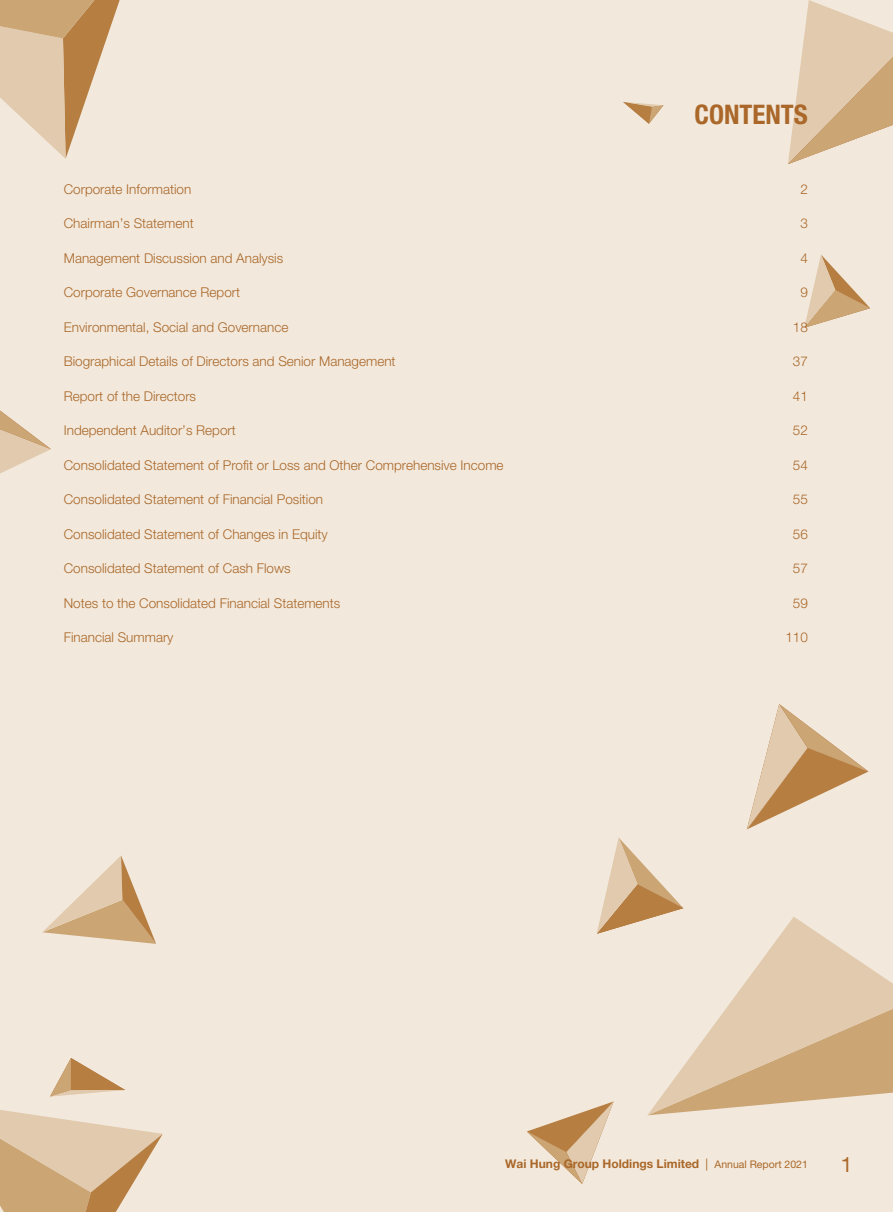
<style>
.page{position:relative;width:893px;height:1212px;background:#f2e9dc}
.page>*{position:absolute;margin:0;border:0;box-sizing:border-box;transform-origin:0 0}
.t1{font:700 condensed 27px "Helvetica Neue LT Std";color:#aa6729}
.t2{font:21px "Helvetica Neue LT Std";color:#aa6729}
.t3{font:300 13.5px "Helvetica Neue LT Std";color:#aa6729}
.t4{font:700 12px "Helvetica Neue LT Std";color:#aa6729}
.s1{font-weight:400}
.s2{font-weight:400;font-size:10.5px}
</style>
<div class="page">
<svg style="left:788px;top:0;width:105px;height:164px"></svg>
<svg style="left:623px;top:102px;width:40px;height:22px"></svg>
<svg style="left:50px;top:1058px;width:75px;height:38px"></svg>
<svg style="left:0;top:0;width:120px;height:159px"></svg>
<svg style="left:648px;top:917px;width:245px;height:198px"></svg>
<svg style="left:747px;top:704px;width:121px;height:125px"></svg>
<svg style="left:0;top:410px;width:51px;height:64px"></svg>
<svg style="left:527px;top:1101px;width:87px;height:83px"></svg>
<svg style="left:0;top:1110px;width:163px;height:102px"></svg>
<svg style="left:804px;top:254px;width:66px;height:74px"></svg>
<svg style="left:597px;top:837px;width:86px;height:97px"></svg>
<svg style="left:42px;top:856px;width:114px;height:88px"></svg>
<h1 class="t1" style="left:694px;top:99px;width:115px">CONTENTS</h1>
<p class="t3" style="left:64px;top:180px;width:129px">Corporate Information</p>
<p class="t3" style="left:800px;top:180px;width:9px">2</p>
<p class="t3" style="left:64px;top:215px;width:132px">Chairman’s Statement</p>
<p class="t3" style="left:800px;top:215px;width:9px">3</p>
<p class="t3" style="left:64px;top:249px;width:221px">Management Discussion and Analysis</p>
<p class="t3" style="left:800px;top:249px;width:9px">4</p>
<p class="t3" style="left:64px;top:284px;width:178px">Corporate Governance Report</p>
<p class="t3" style="left:800px;top:284px;width:9px">9</p>
<p class="t3" style="left:64px;top:319px;width:226px">Environmental, Social and Governance</p>
<p class="t3" style="left:793px;top:319px;width:17px">18</p>
<p class="t3" style="left:64px;top:353px;width:333px">Biographical Details of Directors and Senior Management</p>
<p class="t3" style="left:793px;top:353px;width:17px">37</p>
<p class="t3" style="left:64px;top:388px;width:134px">Report of the Directors</p>
<p class="t3" style="left:793px;top:388px;width:17px">41</p>
<p class="t3" style="left:64px;top:422px;width:174px">Independent Auditor’s Report</p>
<p class="t3" style="left:793px;top:422px;width:17px">52</p>
<p class="t3" style="left:64px;top:457px;width:441px">Consolidated Statement of Profit or Loss and Other Comprehensive Income</p>
<p class="t3" style="left:793px;top:457px;width:17px">54</p>
<p class="t3" style="left:64px;top:491px;width:261px">Consolidated Statement of Financial Position</p>
<p class="t3" style="left:793px;top:491px;width:17px">55</p>
<p class="t3" style="left:64px;top:526px;width:266px">Consolidated Statement of Changes in Equity</p>
<p class="t3" style="left:793px;top:526px;width:17px">56</p>
<p class="t3" style="left:64px;top:560px;width:228px">Consolidated Statement of Cash Flows</p>
<p class="t3" style="left:793px;top:560px;width:17px">57</p>
<p class="t3" style="left:64px;top:595px;width:278px">Notes to the Consolidated Financial Statements</p>
<p class="t3" style="left:793px;top:595px;width:17px">59</p>
<p class="t3" style="left:64px;top:629px;width:111px">Financial Summary</p>
<p class="t3" style="left:785px;top:629px;width:24px">110</p>
<p class="t4" style="left:505px;top:1156px;width:304px">Wai Hung Group Holdings Limited <span class="s1">|</span> <span class="s2">Annual Report 2021</span></p>
<h2 class="t2" style="left:841px;top:1151px;width:13px">1</h2>
</div>
